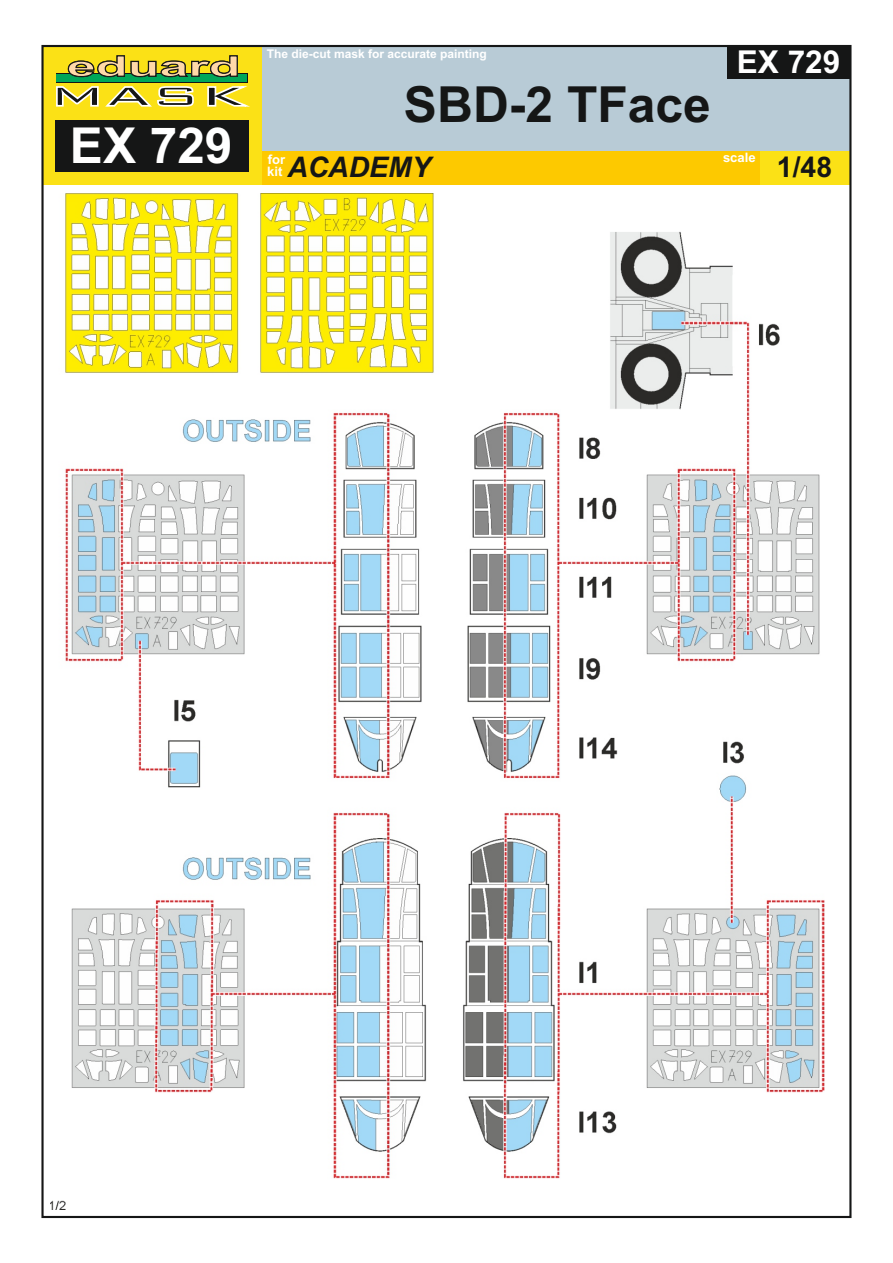
<style>
.page{position:relative;width:893px;height:1263px;background:#fff}
.page>*{position:absolute;margin:0;border:0;box-sizing:border-box;transform-origin:0 0}
.t1{font:700 49.8px "Arial";color:#151616}
.t2{font:700 49.5px "Arial";color:#fff}
.t3{font:700 31.5px "Arial";color:#fff}
.t4{font:italic 700 28.35px "Arial";color:#151616}
.t5{font:700 28.35px "Arial";color:#151616}
.t6{font:700 13.05px/12.3px "Arial";color:#fff}
.t7{font:700 12px "Arial";color:#fff}
</style>
<div class="page">
<img style="left:51px;top:194px;width:773px;height:1016px">
<div style="left:262px;top:46px;width:588px;height:105px;background:#b8cbd6"></div>
<div style="left:43px;top:46px;width:219px;height:139px;background:#fbe116"></div>
<div style="left:262px;top:151px;width:497px;height:34px;background:#fdc900"></div>
<div style="left:759px;top:151px;width:91px;height:34px;background:#fbe116"></div>
<div style="left:55px;top:120px;width:193px;height:51px;background:#151616"></div>
<svg style="left:56px;top:86px;width:194px;height:21px"></svg>
<svg style="left:56px;top:73px;width:192px;height:9px"></svg>
<div style="left:57px;top:74px;width:190px;height:7px;background:#00a759"></div>
<svg style="left:68px;top:55px;width:170px;height:22px"></svg>
<div style="left:727px;top:46px;width:123px;height:33px;background:#151616"></div>
<h2 class="t2" style="left:70px;top:127px;width:164px">EX 729</h2>
<p class="t7" style="left:267px;top:49px;width:222px">The die-cut mask for accurate painting</p>
<h3 class="t3" style="left:737px;top:50px;width:105px">EX 729</h3>
<h1 class="t1" style="left:404px;top:86px;width:308px">SBD-2 TFace</h1>
<h3 class="t4" style="left:287px;top:157px;width:145px">ACADEMY</h3>
<p class="t6" style="left:723px;top:153px;width:34px">scale</p>
<p class="t6" style="left:267px;top:154px;width:19px">for kit</p>
<h3 class="t5" style="left:777px;top:157px;width:57px">1/48</h3>
</div>
